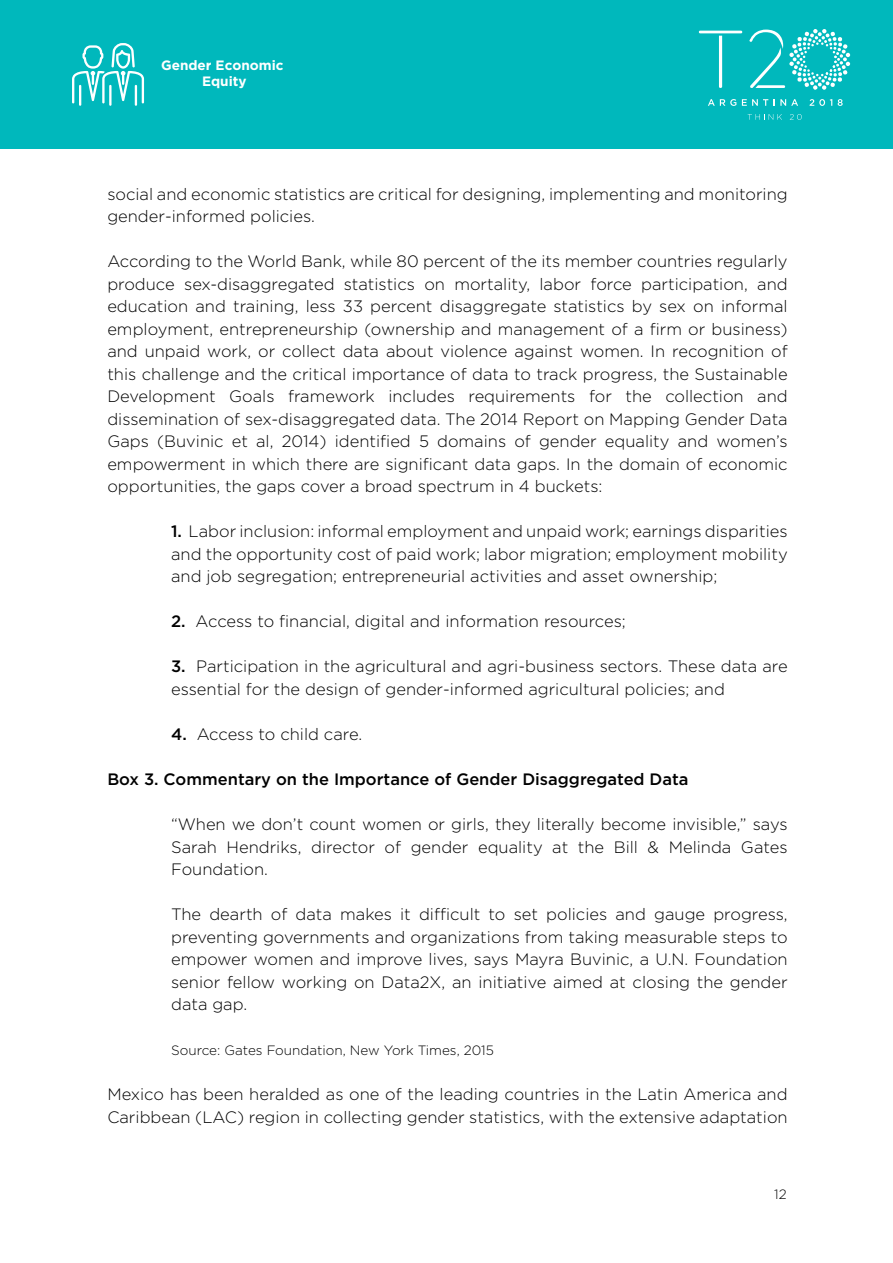
<style>
.page{position:relative;width:893px;height:1263px;background:#fff}
.page>*{position:absolute;margin:0;border:0;box-sizing:border-box;transform-origin:0 0}
.t1{font:300 16.5px/22.5px "Gotham";color:#000;text-align:justify}
.t2{font:500 16.5px "Gotham";color:#000}
.t3{font:300 13.5px "Gotham";color:#000}
.t4{font:700 13.5px/16.2px "Gotham";color:#fff;text-align:center}
.s1{font-weight:500}
</style>
<div class="page">
<div style="left:0;top:0;width:893px;height:149px;background:#00b8bc"></div>
<svg style="left:749px;top:29px;width:101px;height:61px"></svg>
<svg style="left:708px;top:99px;width:28px;height:7px"></svg>
<svg style="left:742px;top:99px;width:26px;height:7px"></svg>
<svg style="left:774px;top:99px;width:24px;height:7px"></svg>
<svg style="left:810px;top:99px;width:22px;height:7px"></svg>
<svg style="left:838px;top:99px;width:5px;height:7px"></svg>
<svg style="left:699px;top:31px;width:43px;height:57px"></svg>
<svg style="left:748px;top:114px;width:34px;height:6px"></svg>
<svg style="left:790px;top:114px;width:12px;height:6px"></svg>
<hr style="left:79px;top:85px;width:2px;height:21px;background:#fff">
<hr style="left:109px;top:85px;width:3px;height:21px;background:#fff">
<hr style="left:135px;top:85px;width:2px;height:21px;background:#fff">
<svg style="left:72px;top:43px;width:72px;height:60px"></svg>
<p class="t4" style="left:161px;top:57px;width:124px">Gender Economic<br>Equity</p>
<p class="t1" style="left:107px;top:182px;width:682px">social and economic statistics are critical for designing, implementing and monitoring gender-informed policies.</p>
<p class="t1" style="left:107px;top:250px;width:682px">According to the World Bank, while 80 percent of the its member countries regularly produce sex-disaggregated statistics on mortality, labor force participation, and education and training, less 33 percent disaggregate statistics by sex on informal employment, entrepreneurship (ownership and management of a firm or business) and unpaid work, or collect data about violence against women. In recognition of this challenge and the critical importance of data to track progress, the Sustainable Development Goals framework includes requirements for the collection and dissemination of sex-disaggregated data. The 2014 Report on Mapping Gender Data Gaps (Buvinic et al, 2014) identified 5 domains of gender equality and women’s empowerment in which there are significant data gaps. In the domain of economic opportunities, the gaps cover a broad spectrum in 4 buckets:</p>
<p class="t1" style="left:171px;top:520px;width:618px"><span class="s1">1.</span> Labor inclusion: informal employment and unpaid work; earnings disparities and the opportunity cost of paid work; labor migration; employment mobility and job segregation; entrepreneurial activities and asset ownership;</p>
<p class="t1" style="left:171px;top:610px;width:456px"><span class="s1">2.</span> Access to financial, digital and information resources;</p>
<p class="t1" style="left:171px;top:655px;width:618px"><span class="s1">3.</span> Participation in the agricultural and agri-business sectors. These data are essential for the design of gender-informed agricultural policies; and</p>
<p class="t1" style="left:171px;top:722px;width:193px"><span class="s1">4.</span> Access to child care.</p>
<p class="t2" style="left:107px;top:768px;width:583px">Box 3. Commentary on the Importance of Gender Disaggregated Data</p>
<p class="t1" style="left:171px;top:812px;width:618px">“When we don’t count women or girls, they literally become invisible,” says Sarah Hendriks, director of gender equality at the Bill &amp; Melinda Gates Foundation.</p>
<p class="t1" style="left:171px;top:902px;width:618px">The dearth of data makes it difficult to set policies and gauge progress, preventing governments and organizations from taking measurable steps to empower women and improve lives, says Mayra Buvinic, a U.N. Foundation senior fellow working on Data2X, an initiative aimed at closing the gender data gap.</p>
<p class="t3" style="left:171px;top:1042px;width:324px">Source: Gates Foundation, New York Times, 2015</p>
<p class="t1" style="left:107px;top:1082px;width:682px">Mexico has been heralded as one of the leading countries in the Latin America and<br>Caribbean (LAC) region in collecting gender statistics, with the extensive adaptation</p>
<p class="t3" style="left:774px;top:1186px;width:14px">12</p>
</div>
